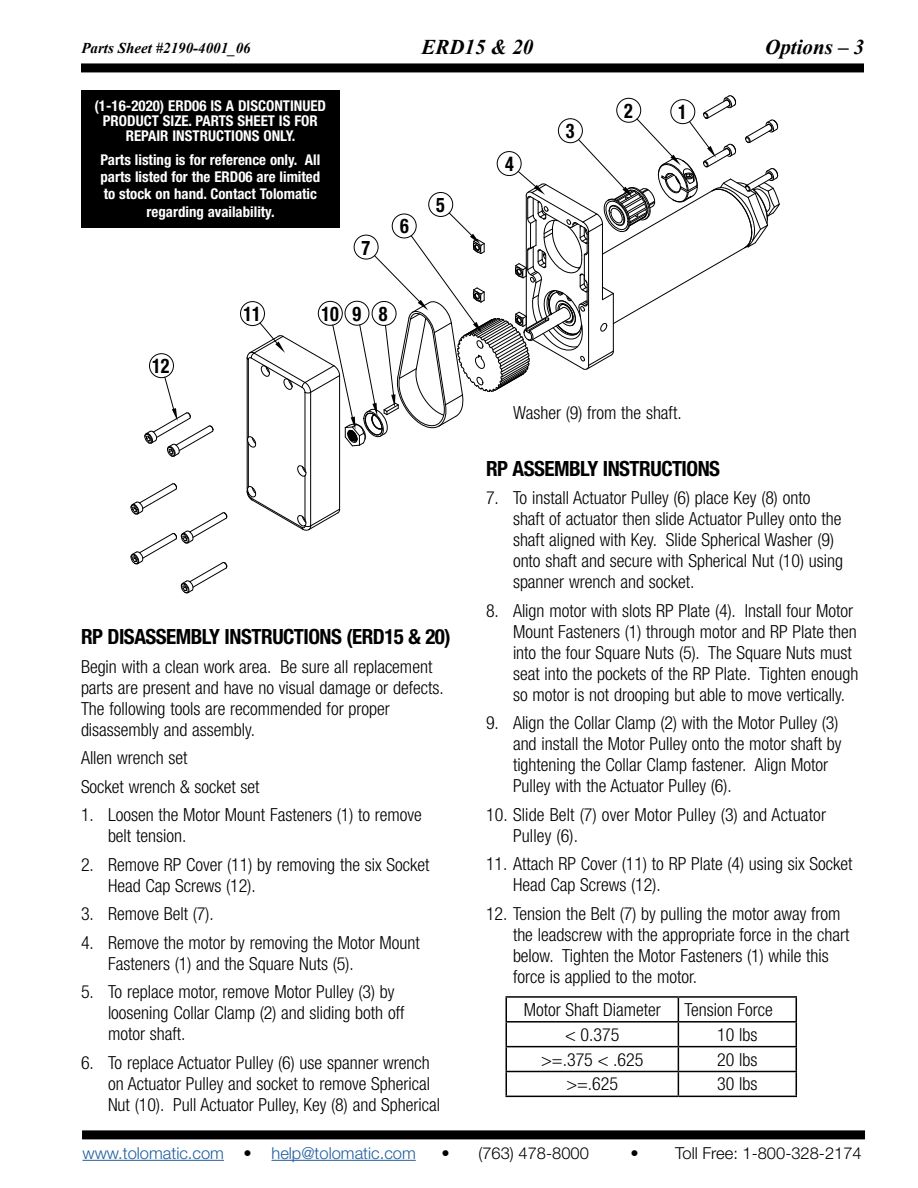
<style>
.page{position:relative;width:918px;height:1188px;background:#fff}
.page>*{position:absolute;margin:0;border:0;box-sizing:border-box;transform-origin:0 0}
.t1{font:700 condensed 21px "Helvetica Neue LT Std";letter-spacing:-.025em;color:#000}
.t2{font:italic 700 21px "Times New Roman";color:#000}
.t3{font:700 condensed 20.1px "Helvetica Neue";color:#000;scale:.9 1}
.t4{font:300 condensed 18px/21px "Helvetica Neue LT Std";color:#000}
.t5{font:300 16.5px "Helvetica Neue LT Std";color:#000}
.t6{font:300 16.5px "Helvetica Neue LT Std";color:#215e9e}
.t7{font:italic 700 15px "Times New Roman";color:#000}
.t8{font:700 condensed 14.85px/17.4px "Helvetica Neue LT Std";color:#fff;text-align:center}
.s1{color:#000}
</style>
<div class="page">
<div style="left:81px;top:63px;width:783px;height:9px;background:#000"></div>
<div style="left:82px;top:1130px;width:783px;height:9px;background:#000"></div>
<hr style="left:82px;top:1160px;width:142px;height:1px;background:#215e9e">
<hr style="left:272px;top:1160px;width:144px;height:1px;background:#215e9e">
<hr style="left:247px;top:358px;width:1px;height:134px;background:#000">
<svg style="left:130px;top:483px;width:98px;height:111px"></svg>
<hr style="left:305px;top:476px;width:1px;height:44px;background:#000">
<hr style="left:305px;top:392px;width:1px;height:78px;background:#000">
<hr style="left:310px;top:392px;width:1px;height:134px;background:#000">
<hr style="left:248px;top:443px;width:1px;height:44px;background:#000">
<hr style="left:339px;top:376px;width:1px;height:133px;background:#000">
<svg style="left:297px;top:464px;width:10px;height:13px"></svg>
<svg style="left:246px;top:485px;width:95px;height:46px"></svg>
<div style="left:240px;top:301px;width:25px;height:25px;border:1px solid #000;border-radius:50%"></div>
<div style="left:149px;top:353px;width:25px;height:25px;border:1px solid #000;border-radius:50%"></div>
<svg style="left:246px;top:95px;width:534px;height:354px"></svg>
<svg style="left:144px;top:377px;width:70px;height:80px"></svg>
<hr style="left:506px;top:996px;width:172px;height:2px;background:#000">
<hr style="left:678px;top:996px;width:119px;height:2px;background:#000">
<hr style="left:506px;top:1021px;width:172px;height:2px;background:#000">
<hr style="left:678px;top:1021px;width:119px;height:2px;background:#000">
<hr style="left:506px;top:1046px;width:172px;height:1px;background:#000">
<hr style="left:678px;top:1046px;width:119px;height:1px;background:#000">
<hr style="left:506px;top:1071px;width:172px;height:1px;background:#000">
<svg style="left:506px;top:998px;width:1px;height:98px"></svg>
<hr style="left:678px;top:1071px;width:119px;height:1px;background:#000">
<svg style="left:678px;top:998px;width:1px;height:98px"></svg>
<svg style="left:796px;top:998px;width:1px;height:98px"></svg>
<hr style="left:506px;top:1096px;width:172px;height:1px;background:#000">
<hr style="left:678px;top:1096px;width:119px;height:1px;background:#000">
<div style="left:81px;top:90px;width:259px;height:138px;background:#000"></div>
<p class="t7" style="left:81px;top:38px;width:222px">Parts Sheet #2190-4001_06_ERDps</p>
<p class="t2" style="left:421px;top:32px;width:114px">ERD15 &amp; 20</p>
<p class="t2" style="left:765px;top:32px;width:101px">Options – 3</p>
<p class="t8" style="left:95px;top:98px;width:233px;line-height:14.9px">(1-16-2020) ERD06 IS A DISCONTINUED<br>PRODUCT SIZE. PARTS SHEET IS FOR<br>REPAIR INSTRUCTIONS ONLY.</p>
<p class="t8" style="left:101px;top:150px;width:221px">Parts listing is for reference only. All parts listed for the ERD06 are limited to stock on hand. Contact Tolomatic regarding availability.</p>
<p class="t3" style="left:362px;top:235px;width:11px">7</p>
<p class="t3" style="left:400px;top:214px;width:11px">6</p>
<p class="t3" style="left:152px;top:354px;width:21px">12</p>
<p class="t3" style="left:243px;top:302px;width:21px">11</p>
<p class="t3" style="left:321px;top:302px;width:75px">109 8</p>
<p class="t3" style="left:436px;top:193px;width:11px">5</p>
<p class="t1" style="left:81px;top:624px;width:371px">RP DISASSEMBLY INSTRUCTIONS (ERD15 &amp; 20)</p>
<p class="t4" style="left:81px;top:656px;width:364px">Begin with a clean work area. Be sure all replacement parts are present and have no visual damage or defects.<br>The following tools are recommended for proper disassembly and assembly.</p>
<p class="t4" style="left:81px;top:743px;width:180px;line-height:28.5px">Allen wrench set<br>Socket wrench &amp; socket set</p>
<p class="t4" style="left:108px;top:804px;width:315px;text-indent:-27px">1. Loosen the Motor Mount Fasteners (1) to remove belt tension.</p>
<p class="t4" style="left:108px;top:854px;width:323px;text-indent:-27px">2. Remove RP Cover (11) by removing the six Socket<br>Head Cap Screws (12).</p>
<p class="t4" style="left:81px;top:903px;width:134px">3. Remove Belt (7).</p>
<p class="t4" style="left:108px;top:932px;width:313px;text-indent:-27px">4. Remove the motor by removing the Motor Mount<br>Fasteners (1) and the Square Nuts (5).</p>
<p class="t4" style="left:108px;top:981px;width:298px;text-indent:-27px">5. To replace motor, remove Motor Pulley (3) by loosening Collar Clamp (2) and sliding both off motor shaft.</p>
<p class="t4" style="left:108px;top:1052px;width:334px;text-indent:-27px">6. To replace Actuator Pulley (6) use spanner wrench on Actuator Pulley and socket to remove Spherical<br>Nut (10). Pull Actuator Pulley, Key (8) and Spherical</p>
<p class="t3" style="left:505px;top:152px;width:11px">4</p>
<p class="t3" style="left:566px;top:119px;width:11px">3</p>
<p class="t3" style="left:624px;top:98px;width:11px">2</p>
<p class="t3" style="left:678px;top:100px;width:11px">1</p>
<p class="t4" style="left:513px;top:402px;width:170px">Washer (9) from the shaft.</p>
<p class="t1" style="left:486px;top:456px;width:236px">RP ASSEMBLY INSTRUCTIONS</p>
<p class="t4" style="left:513px;top:487px;width:332px;text-indent:-27px">7. To install Actuator Pulley (6) place Key (8) onto shaft of actuator then slide Actuator Pulley onto the shaft aligned with Key. Slide Spherical Washer (9) onto shaft and secure with Spherical Nut (10) using spanner wrench and socket.</p>
<p class="t4" style="left:513px;top:600px;width:347px;text-indent:-27px">8. Align motor with slots RP Plate (4). Install four Motor Mount Fasteners (1) through motor and RP Plate then into the four Square Nuts (5). The Square Nuts must seat into the pockets of the RP Plate. Tighten enough so motor is not drooping but able to move vertically.</p>
<p class="t4" style="left:513px;top:712px;width:330px;text-indent:-27px">9. Align the Collar Clamp (2) with the Motor Pulley (3) and install the Motor Pulley onto the motor shaft by tightening the Collar Clamp fastener. Align Motor Pulley with the Actuator Pulley (6).</p>
<p class="t4" style="left:513px;top:804px;width:315px;text-indent:-27px">10. Slide Belt (7) over Motor Pulley (3) and Actuator<br>Pulley (6).</p>
<p class="t4" style="left:513px;top:853px;width:341px;text-indent:-27px">11. Attach RP Cover (11) to RP Plate (4) using six Socket<br>Head Cap Screws (12).</p>
<p class="t4" style="left:513px;top:903px;width:338px;text-indent:-27px">12. Tension the Belt (7) by pulling the motor away from the leadscrew with the appropriate force in the chart below. Tighten the Motor Fasteners (1) while this force is applied to the motor.</p>
<p class="t4" style="left:524px;top:999px;width:139px">Motor Shaft Diameter</p>
<p class="t4" style="left:684px;top:999px;width:90px">Tension Force</p>
<p class="t4" style="left:565px;top:1024px;width:56px">&lt; 0.375</p>
<p class="t4" style="left:717px;top:1024px;width:42px">10 lbs</p>
<p class="t4" style="left:541px;top:1049px;width:104px">&gt;=.375 &lt; .625</p>
<p class="t4" style="left:717px;top:1049px;width:42px">20 lbs</p>
<p class="t4" style="left:566px;top:1073px;width:53px">&gt;=.625</p>
<p class="t4" style="left:717px;top:1073px;width:42px">30 lbs</p>
<p class="t6" style="left:82px;top:1143px;width:335px">www.tolomatic.com <span class="s1">•</span> help@tolomatic.com</p>
<p class="t5" style="left:441px;top:1143px;width:149px">• (763) 478-8000</p>
<p class="t5" style="left:630px;top:1143px;width:233px">• Toll Free: 1-800-328-2174</p>
</div>
